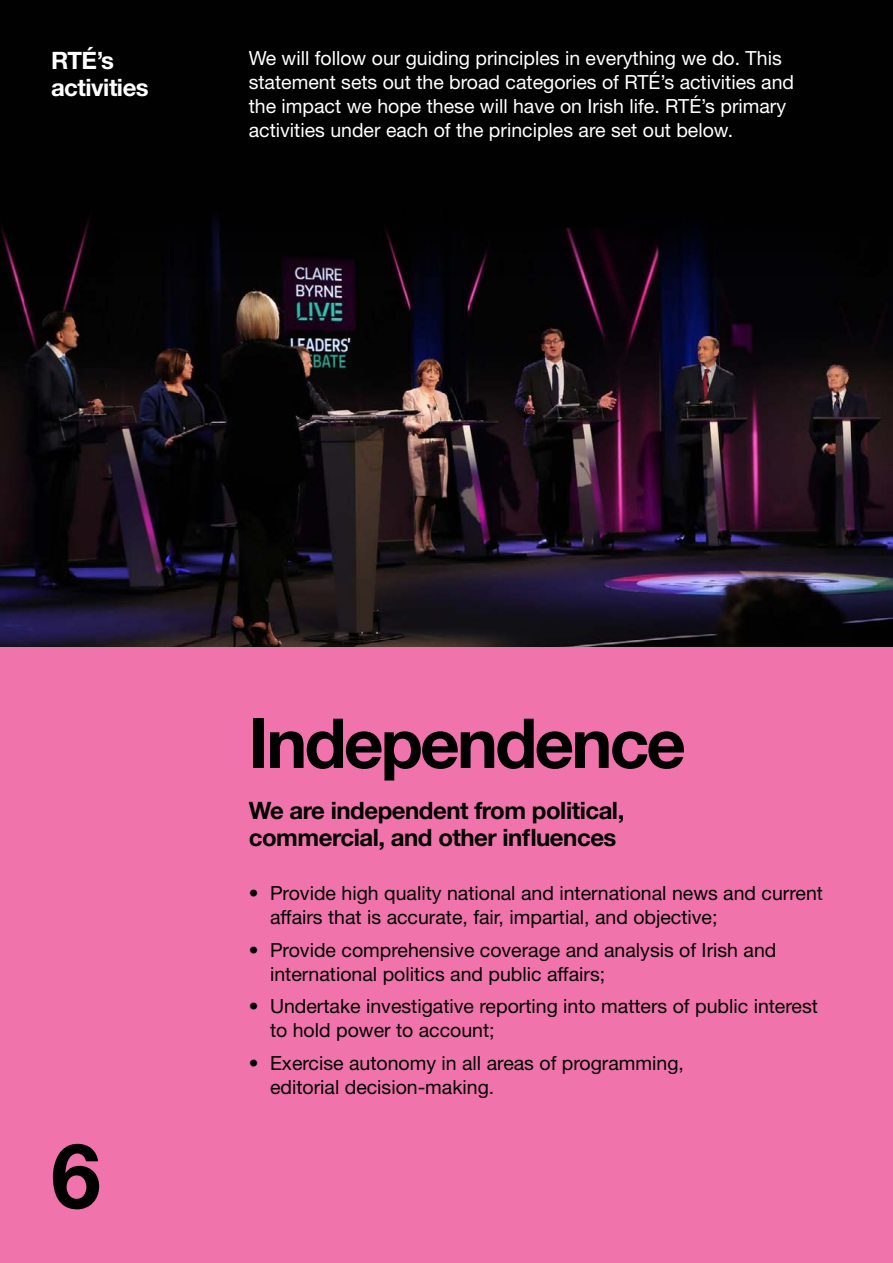
<style>
.page{position:relative;width:893px;height:1263px;background:#f173ac}
.page>*{position:absolute;margin:0;border:0;box-sizing:border-box;transform-origin:0 0}
.t1{font:700 90px "Helvetica Neue LT Std";color:#000}
.t2{font:700 69px "Helvetica Neue LT Std";letter-spacing:-.04em;color:#000}
.t3{font:700 24px/27px "Helvetica Neue LT Std";letter-spacing:-.02em;color:#000}
.t4{font:700 24px/27px "Helvetica Neue LT Std";letter-spacing:-.02em;color:#fff}
.t5{font:19.5px/24px "Helvetica Neue LT Std";color:#000}
.t6{font:19.5px/24px "Helvetica Neue LT Std";color:#fff}
</style>
<div class="page">
<div style="left:0;top:0;width:893px;height:646px;background:#010101"></div>
<img style="left:0;top:216px;width:892px;height:430px">
<hr style="left:892px;top:0;width:1px;height:646px;background:#76b2d4">
<hr style="left:892px;top:646px;width:1px;height:617px;background:#e6e7e8">
<p class="t4" style="left:51px;top:46px;width:99px">RTÉ’s activities</p>
<p class="t6" style="left:249px;top:45px;width:547px">We will follow our guiding principles in everything we do. This statement sets out the broad categories of RTÉ’s activities and the impact we hope these will have on Irish life. RTÉ’s primary activities under each of the principles are set out below.</p>
<h1 class="t1" style="left:51px;top:1120px;width:52px">6</h1>
<h2 class="t2" style="left:249px;top:701px;width:439px">Independence</h2>
<p class="t3" style="left:249px;top:796px;width:377px">We are independent from political, commercial, and other influences</p>
<p class="t5" style="left:270px;top:881px;width:554px;text-indent:-21px">• Provide high quality national and international news and current affairs that is accurate, fair, impartial, and objective;</p>
<p class="t5" style="left:270px;top:937px;width:508px;text-indent:-21px">• Provide comprehensive coverage and analysis of Irish and international politics and public affairs;</p>
<p class="t5" style="left:270px;top:994px;width:549px;text-indent:-21px">• Undertake investigative reporting into matters of public interest to hold power to account;</p>
<p class="t5" style="left:270px;top:1050px;width:415px;text-indent:-21px">• Exercise autonomy in all areas of programming, editorial decision-making.</p>
</div>
